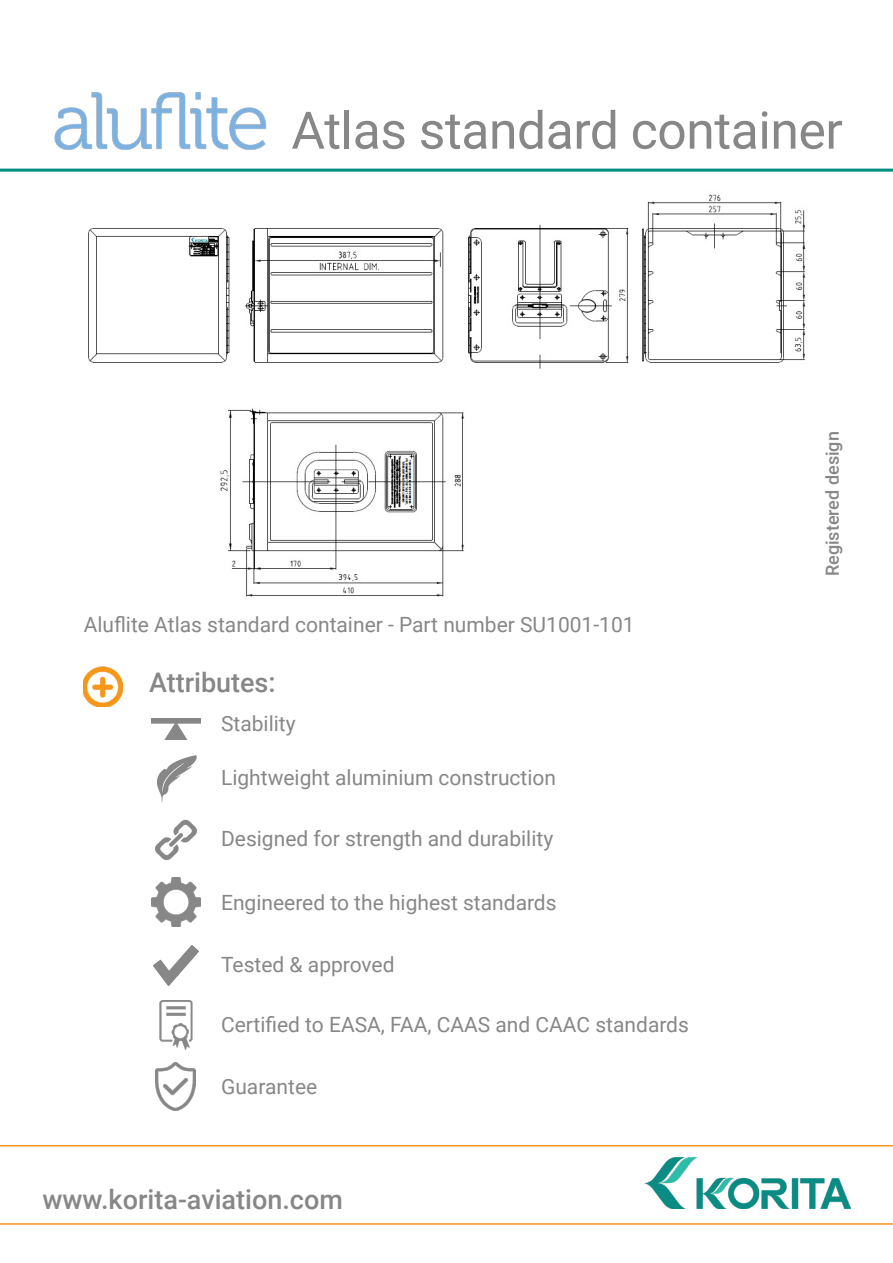
<style>
.page{position:relative;width:893px;height:1263px;background:#fff}
.page>*{position:absolute;margin:0;border:0;box-sizing:border-box;transform-origin:0 0}
.t1{font:51.75px "Roboto";letter-spacing:-.01em;color:#878787}
.t2{font:500 27px "Roboto";color:#878787}
.t3{font:21px "Roboto";color:#878787}
.t4{font:500 18px "Roboto";color:#878787}
</style>
<div class="page">
<img style="left:54px;top:92px;width:213px;height:58px">
<hr style="left:0;top:1223px;width:893px;height:2px;background:#f4971b">
<hr style="left:0;top:1145px;width:893px;height:1px;background:#f4971b">
<hr style="left:0;top:169px;width:893px;height:3px;background:#008c81">
<img style="left:157px;top:755px;width:40px;height:46px">
<img style="left:155px;top:819px;width:42px;height:42px">
<img style="left:151px;top:878px;width:49px;height:49px">
<img style="left:159px;top:1001px;width:34px;height:48px">
<img style="left:156px;top:1062px;width:40px;height:49px">
<img style="left:152px;top:718px;width:48px;height:21px">
<img style="left:153px;top:945px;width:46px;height:41px">
<img style="left:88px;top:194px;width:718px;height:403px">
<img style="left:644px;top:1157px;width:207px;height:52px">
<img style="left:84px;top:666px;width:39px;height:41px">
<h1 class="t1" style="left:291px;top:94px;width:553px">Atlas standard container</h1>
<p class="t3" style="left:84px;top:609px;width:552px">Aluflite Atlas standard container - Part number SU1001-101</p>
<p class="t2" style="left:149px;top:664px;width:128px">Attributes:</p>
<p class="t3" style="left:221px;top:709px;width:76px">Stability</p>
<p class="t3" style="left:221px;top:762px;width:336px">Lightweight aluminium construction</p>
<p class="t3" style="left:221px;top:824px;width:334px">Designed for strength and durability</p>
<p class="t3" style="left:221px;top:888px;width:337px">Engineered to the highest standards</p>
<p class="t3" style="left:221px;top:949px;width:175px">Tested &amp; approved</p>
<p class="t3" style="left:221px;top:1010px;width:469px">Certified to EASA, FAA, CAAS and CAAC standards</p>
<p class="t3" style="left:221px;top:1072px;width:98px">Guarantee</p>
<p class="t2" style="left:43px;top:1180px;width:302px">www.korita-aviation.com</p>
<p class="t4" style="left:820px;top:576px;width:146px;rotate:-90deg">Registered design</p>
</div>
